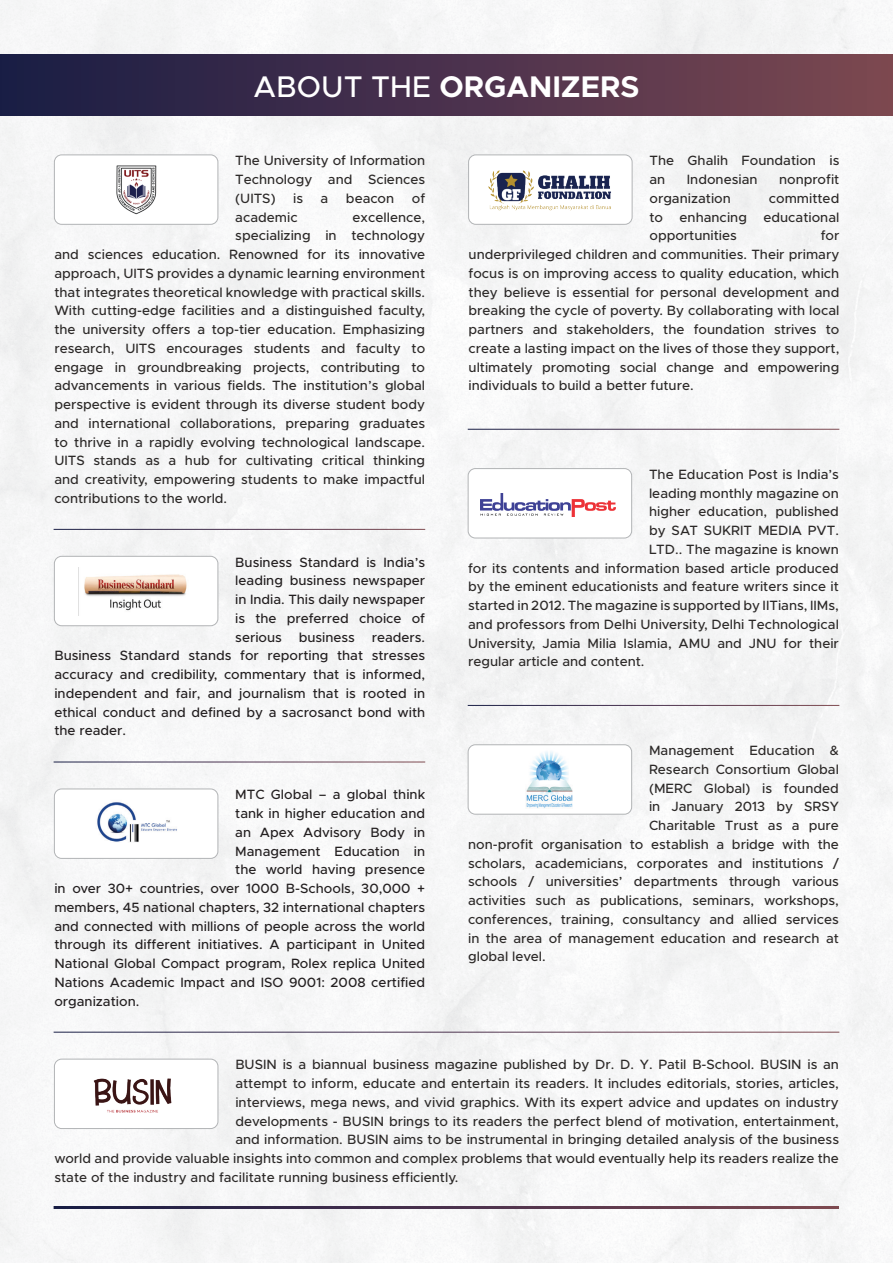
<style>
.page{position:relative;width:893px;height:1263px;background:#fff}
.page>*{position:absolute;margin:0;border:0;box-sizing:border-box;transform-origin:0 0}
.t1{font:700 30px "Metropolis";color:#fff}
.t2{font:500 13.5px/18.8px "Metropolis";color:#2c2928;text-align:justify}
.t3{font:500 13.5px "Metropolis";color:#231f20}
.s1{font-weight:500}
</style>
<div class="page">
<div style="left:54px;top:788px;width:164px;height:71px;border:1px solid #b2b4b6;border-radius:7px"></div>
<div style="left:54px;top:556px;width:164px;height:70px;border:1px solid #b2b4b6;border-radius:7px"></div>
<div style="left:54px;top:154px;width:164px;height:71px;border:1px solid #b2b4b6;border-radius:7px"></div>
<div style="left:468px;top:155px;width:164px;height:70px;border:1px solid #b2b4b6;border-radius:7px"></div>
<div style="left:468px;top:468px;width:164px;height:70px;border:1px solid #b2b4b6;border-radius:7px"></div>
<div style="left:468px;top:744px;width:164px;height:70px;border:1px solid #b2b4b6;border-radius:7px"></div>
<div style="left:54px;top:1059px;width:164px;height:70px;border:1px solid #b2b4b6;border-radius:7px"></div>
<div style="left:0;top:54px;width:893px;height:62px;background:linear-gradient(to right,#191c46,#7c4851)"></div>
<img style="left:117px;top:166px;width:40px;height:48px">
<img style="left:78px;top:567px;width:109px;height:49px">
<img style="left:97px;top:802px;width:80px;height:40px">
<img style="left:488px;top:170px;width:123px;height:41px">
<img style="left:526px;top:751px;width:47px;height:57px">
<img style="left:480px;top:494px;width:136px;height:23px">
<img style="left:93px;top:1078px;width:79px;height:35px">
<p class="t1" style="left:254px;top:67px;width:387px"><span class="s1">ABOUT THE</span> ORGANIZERS</p>
<p class="t2" style="left:235px;top:151px;width:191px">The University of Information Technology and Sciences (UITS)</p>
<p class="t2" style="left:293px;top:189px;width:11px">is</p>
<p class="t2" style="left:321px;top:189px;width:9px">a</p>
<p class="t2" style="left:346px;top:189px;width:50px">beacon</p>
<p class="t2" style="left:412px;top:189px;width:15px">of</p>
<p class="t2" style="left:235px;top:207px;width:64px">academic</p>
<p class="t2" style="left:353px;top:207px;width:74px">excellence,</p>
<p class="t2" style="left:235px;top:226px;width:191px">specializing in technology</p>
<p class="t2" style="left:54px;top:245px;width:372px">and sciences education. Renowned for its innovative</p>
<p class="t2" style="left:54px;top:264px;width:372px">approach, UITS provides a dynamic learning environment</p>
<p class="t2" style="left:54px;top:282px;width:372px">that integrates theoretical knowledge with practical skills.</p>
<p class="t2" style="left:54px;top:301px;width:372px">With cutting-edge facilities and a distinguished faculty,</p>
<p class="t2" style="left:54px;top:320px;width:372px">the university offers a top-tier education. Emphasizing</p>
<p class="t2" style="left:54px;top:339px;width:372px">research, UITS encourages students and faculty to</p>
<p class="t2" style="left:54px;top:357px;width:372px">engage in groundbreaking projects, contributing to</p>
<p class="t2" style="left:54px;top:376px;width:372px">advancements in various fields. The institution’s global</p>
<p class="t2" style="left:54px;top:395px;width:372px">perspective is evident through its diverse student body</p>
<p class="t2" style="left:54px;top:414px;width:372px">and international collaborations, preparing graduates</p>
<p class="t2" style="left:54px;top:432px;width:372px">to thrive in a rapidly evolving technological landscape.</p>
<p class="t2" style="left:54px;top:451px;width:372px">UITS stands as a hub for cultivating critical thinking</p>
<p class="t2" style="left:54px;top:470px;width:372px">and creativity, empowering students to make impactful</p>
<p class="t2" style="left:54px;top:489px;width:174px">contributions to the world.</p>
<p class="t3" style="left:235px;top:554px;width:191px">Business Standard is India’s</p>
<p class="t3" style="left:235px;top:572px;width:191px">leading business newspaper</p>
<p class="t3" style="left:235px;top:591px;width:191px">in India. This daily newspaper</p>
<p class="t3" style="left:235px;top:610px;width:191px">is the preferred choice of</p>
<p class="t3" style="left:235px;top:629px;width:191px">serious business readers.</p>
<p class="t3" style="left:54px;top:647px;width:372px">Business Standard stands for reporting that stresses</p>
<p class="t3" style="left:54px;top:666px;width:372px">accuracy and credibility, commentary that is informed,</p>
<p class="t3" style="left:54px;top:685px;width:372px">independent and fair, and journalism that is rooted in</p>
<p class="t3" style="left:54px;top:704px;width:372px">ethical conduct and defined by a sacrosanct bond with</p>
<p class="t3" style="left:54px;top:722px;width:73px">the reader.</p>
<p class="t3" style="left:235px;top:786px;width:191px">MTC Global – a global think</p>
<p class="t3" style="left:235px;top:805px;width:191px">tank in higher education and</p>
<p class="t3" style="left:235px;top:824px;width:191px">an Apex Advisory Body in</p>
<p class="t3" style="left:235px;top:842px;width:191px">Management Education in</p>
<p class="t3" style="left:235px;top:861px;width:191px">the world having presence</p>
<p class="t3" style="left:54px;top:880px;width:372px">in over 30+ countries, over 1000 B-Schools, 30,000 +</p>
<p class="t3" style="left:54px;top:899px;width:372px">members, 45 national chapters, 32 international chapters</p>
<p class="t3" style="left:54px;top:917px;width:372px">and connected with millions of people across the world</p>
<p class="t3" style="left:54px;top:936px;width:372px">through its different initiatives. A participant in United</p>
<p class="t3" style="left:54px;top:955px;width:372px">National Global Compact program, Rolex replica United</p>
<p class="t3" style="left:54px;top:974px;width:372px">Nations Academic Impact and ISO 9001: 2008 certified</p>
<p class="t3" style="left:54px;top:992px;width:86px">organization.</p>
<p class="t2" style="left:649px;top:151px;width:191px">The Ghalih Foundation is an</p>
<p class="t2" style="left:687px;top:170px;width:72px">Indonesian</p>
<p class="t2" style="left:779px;top:170px;width:62px">nonprofit</p>
<p class="t2" style="left:649px;top:189px;width:83px">organization</p>
<p class="t2" style="left:649px;top:189px;width:191px;text-indent:119px">committed to enhancing educational opportunities</p>
<p class="t2" style="left:469px;top:226px;width:372px;text-indent:352px">for underprivileged children and communities. Their primary focus is on improving access to quality education, which they believe is essential for personal development and breaking the cycle of poverty. By collaborating with local partners and stakeholders, the foundation strives to create a lasting impact on the lives of those they support, ultimately promoting social change and empowering individuals to build a better future.</p>
<p class="t2" style="left:649px;top:465px;width:191px">The Education Post is India’s</p>
<p class="t2" style="left:649px;top:484px;width:191px">leading monthly magazine on</p>
<p class="t2" style="left:649px;top:502px;width:191px">higher education, published</p>
<p class="t2" style="left:649px;top:521px;width:191px">by SAT SUKRIT MEDIA PVT.</p>
<p class="t2" style="left:649px;top:540px;width:191px">LTD.. The magazine is known</p>
<p class="t2" style="left:468px;top:559px;width:372px">for its contents and information based article produced</p>
<p class="t2" style="left:468px;top:577px;width:372px">by the eminent educationists and feature writers since it</p>
<p class="t2" style="left:468px;top:596px;width:372px">started in 2012. The magazine is supported by IITians, IIMs,</p>
<p class="t2" style="left:468px;top:615px;width:372px">and professors from Delhi University, Delhi Technological</p>
<p class="t2" style="left:468px;top:634px;width:372px">University, Jamia Milia Islamia, AMU and JNU for their</p>
<p class="t2" style="left:468px;top:652px;width:178px">regular article and content.</p>
<p class="t2" style="left:649px;top:741px;width:191px">Management Education &amp;</p>
<p class="t2" style="left:649px;top:760px;width:191px">Research Consortium Global</p>
<p class="t2" style="left:649px;top:778px;width:191px">(MERC Global) is founded</p>
<p class="t2" style="left:649px;top:797px;width:191px">in January 2013 by SRSY</p>
<p class="t2" style="left:649px;top:816px;width:191px">Charitable Trust as a pure</p>
<p class="t2" style="left:468px;top:835px;width:372px">non-profit organisation to establish a bridge with the</p>
<p class="t2" style="left:468px;top:853px;width:372px">scholars, academicians, corporates and institutions /</p>
<p class="t2" style="left:468px;top:872px;width:372px">schools / universities’ departments through various</p>
<p class="t2" style="left:468px;top:891px;width:372px">activities such as publications, seminars, workshops,</p>
<p class="t2" style="left:468px;top:910px;width:372px">conferences, training, consultancy and allied services</p>
<p class="t2" style="left:468px;top:928px;width:372px">in the area of management education and research at</p>
<p class="t2" style="left:468px;top:947px;width:79px">global level.</p>
<p class="t2" style="left:235px;top:1055px;width:605px">BUSIN is a biannual business magazine published by Dr. D. Y. Patil B-School. BUSIN is an</p>
<p class="t2" style="left:235px;top:1074px;width:605px">attempt to inform, educate and entertain its readers. It includes editorials, stories, articles,</p>
<p class="t2" style="left:235px;top:1093px;width:605px">interviews, mega news, and vivid graphics. With its expert advice and updates on industry</p>
<p class="t2" style="left:235px;top:1112px;width:605px">developments - BUSIN brings to its readers the perfect blend of motivation, entertainment,</p>
<p class="t2" style="left:235px;top:1130px;width:605px">and information. BUSIN aims to be instrumental in bringing detailed analysis of the business</p>
<p class="t2" style="left:54px;top:1149px;width:786px">world and provide valuable insights into common and complex problems that would eventually help its readers realize the</p>
<p class="t2" style="left:54px;top:1168px;width:405px">state of the industry and facilitate running business efficiently.</p>
</div>
